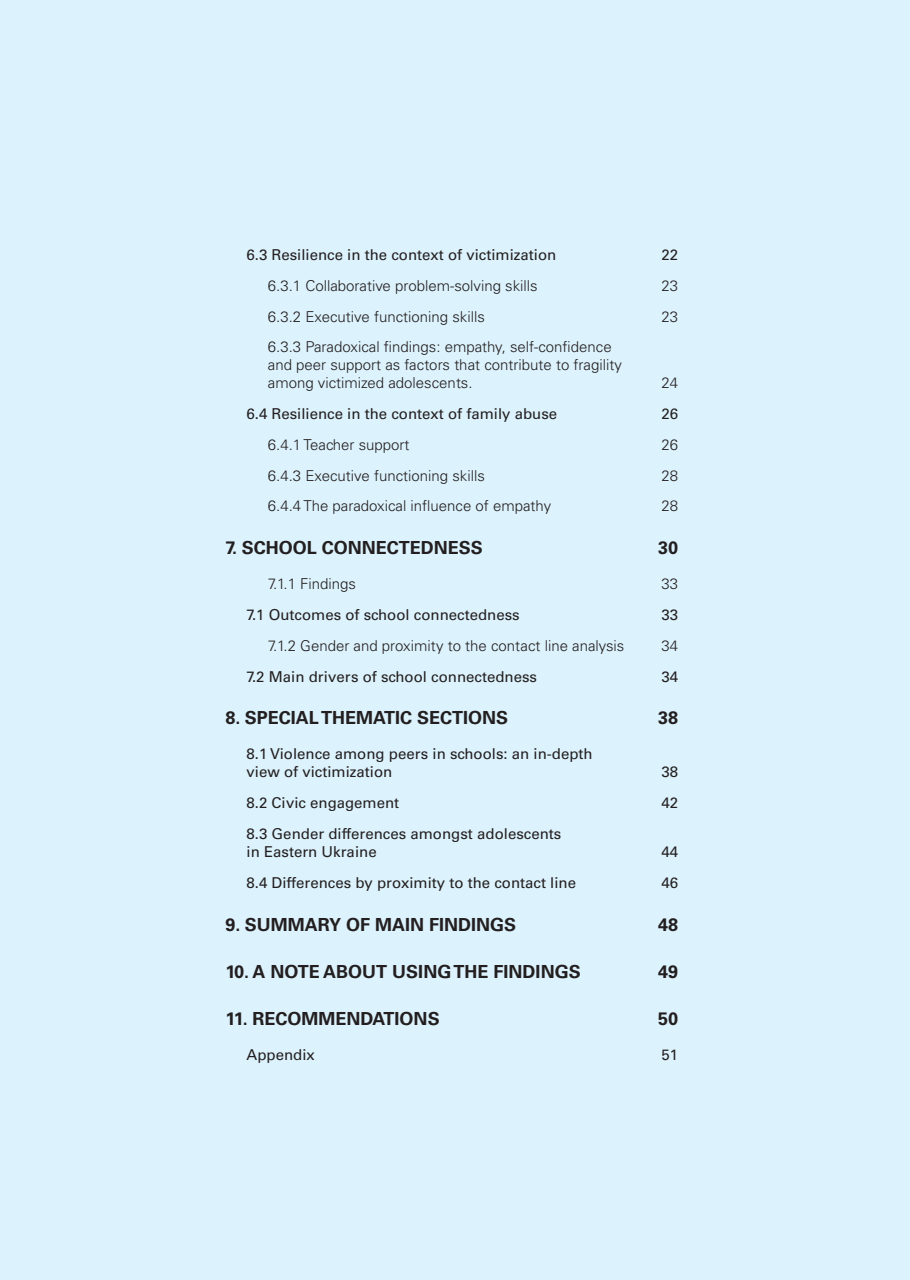
<style>
.page{position:relative;width:910px;height:1280px;background:#dcf2fc}
.page>*{position:absolute;margin:0;border:0;box-sizing:border-box;transform-origin:0 0}
.t1{font:700 18px "Univers LT";color:#231f20}
.t2{font:300 15px/18px "Univers LT";color:#231f20}
.t3{font:15px/18px "Univers LT";color:#231f20}
</style>
<div class="page">
<p class="t3" style="left:247px;top:246px;width:311px">6.3 Resilience in the context of victimization</p>
<p class="t3" style="left:662px;top:246px;width:18px">22</p>
<p class="t2" style="left:268px;top:276px;width:271px">6.3.1 Collaborative problem-solving skills</p>
<p class="t2" style="left:662px;top:276px;width:18px">23</p>
<p class="t2" style="left:268px;top:307px;width:218px">6.3.2 Executive functioning skills</p>
<p class="t2" style="left:662px;top:307px;width:18px">23</p>
<p class="t2" style="left:268px;top:338px;width:356px">6.3.3 Paradoxical findings: empathy, self-confidence and peer support as factors that contribute to fragility among victimized adolescents.</p>
<p class="t2" style="left:662px;top:374px;width:18px">24</p>
<p class="t3" style="left:247px;top:405px;width:312px">6.4 Resilience in the context of family abuse</p>
<p class="t3" style="left:662px;top:405px;width:18px">26</p>
<p class="t2" style="left:268px;top:435px;width:143px">6.4.1 Teacher support</p>
<p class="t2" style="left:662px;top:435px;width:18px">26</p>
<p class="t2" style="left:268px;top:466px;width:218px">6.4.3 Executive functioning skills</p>
<p class="t2" style="left:662px;top:466px;width:18px">28</p>
<p class="t2" style="left:268px;top:497px;width:285px">6.4.4 The paradoxical influence of empathy</p>
<p class="t2" style="left:662px;top:497px;width:18px">28</p>
<p class="t1" style="left:225px;top:537px;width:259px">7. SCHOOL CONNECTEDNESS</p>
<p class="t1" style="left:658px;top:537px;width:22px">30</p>
<p class="t2" style="left:268px;top:575px;width:90px">7.1.1 Findings</p>
<p class="t2" style="left:662px;top:575px;width:18px">33</p>
<p class="t3" style="left:247px;top:606px;width:275px">7.1 Outcomes of school connectedness</p>
<p class="t3" style="left:662px;top:606px;width:18px">33</p>
<p class="t2" style="left:268px;top:636px;width:358px">7.1.2 Gender and proximity to the contact line analysis</p>
<p class="t2" style="left:662px;top:636px;width:18px">34</p>
<p class="t3" style="left:247px;top:667px;width:292px">7.2 Main drivers of school connectedness</p>
<p class="t3" style="left:662px;top:667px;width:18px">34</p>
<p class="t1" style="left:225px;top:707px;width:284px">8. SPECIAL THEMATIC SECTIONS</p>
<p class="t1" style="left:658px;top:707px;width:22px">38</p>
<p class="t3" style="left:247px;top:745px;width:348px">8.1 Violence among peers in schools: an in-depth view of victimization</p>
<p class="t3" style="left:662px;top:763px;width:18px">38</p>
<p class="t3" style="left:247px;top:794px;width:154px">8.2 Civic engagement</p>
<p class="t3" style="left:662px;top:794px;width:18px">42</p>
<p class="t3" style="left:247px;top:825px;width:316px">8.3 Gender differences amongst adolescents in Eastern Ukraine</p>
<p class="t3" style="left:662px;top:843px;width:18px">44</p>
<p class="t3" style="left:247px;top:873px;width:331px">8.4 Differences by proximity to the contact line</p>
<p class="t3" style="left:662px;top:873px;width:18px">46</p>
<p class="t1" style="left:225px;top:914px;width:292px">9. SUMMARY OF MAIN FINDINGS</p>
<p class="t1" style="left:658px;top:914px;width:22px">48</p>
<p class="t1" style="left:225px;top:961px;width:357px">10. A NOTE ABOUT USING THE FINDINGS</p>
<p class="t1" style="left:658px;top:961px;width:22px">49</p>
<p class="t1" style="left:225px;top:1008px;width:216px">11. RECOMMENDATIONS</p>
<p class="t1" style="left:658px;top:1008px;width:22px">50</p>
<p class="t3" style="left:247px;top:1045px;width:70px">Appendix</p>
<p class="t3" style="left:662px;top:1045px;width:18px">51</p>
</div>
